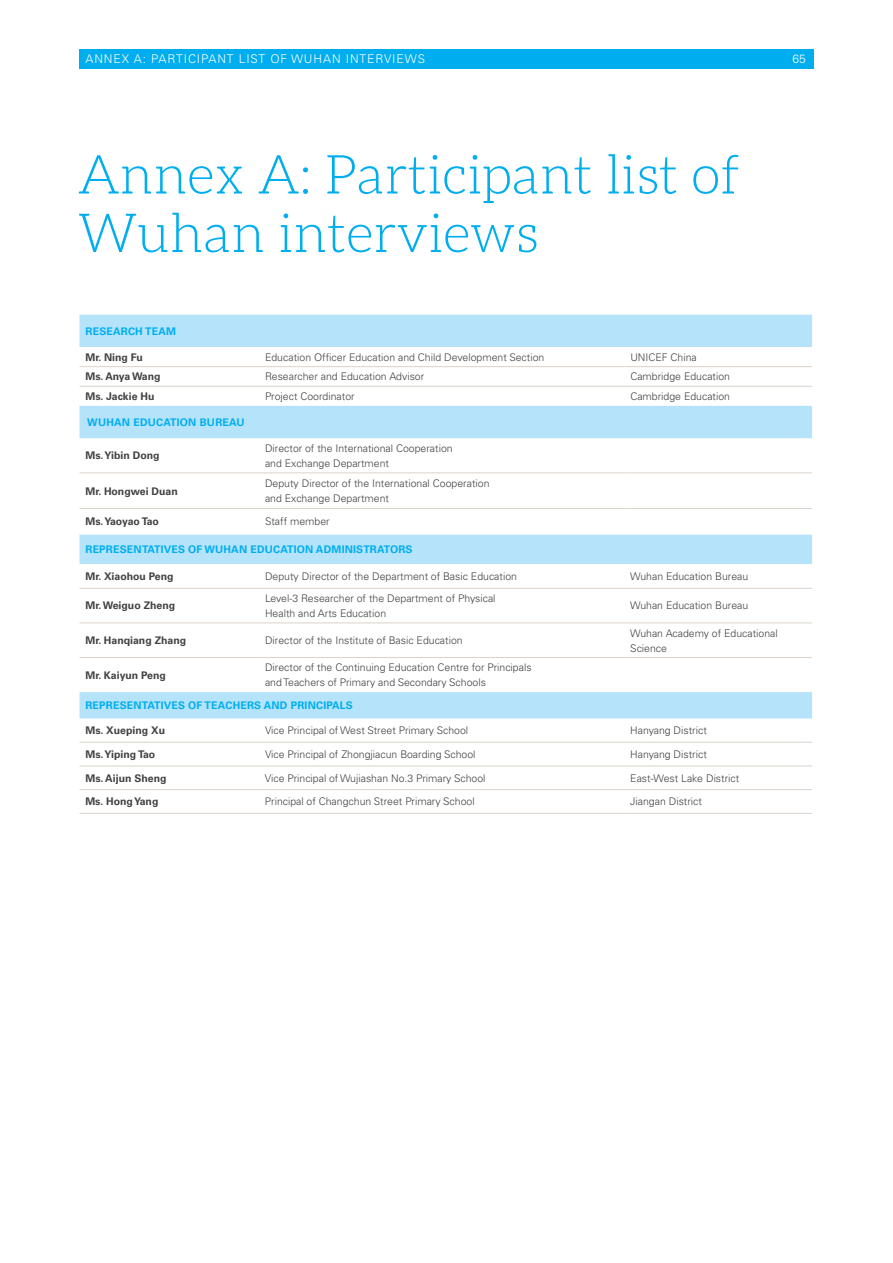
<style>
.page{position:relative;width:893px;height:1263px;background:#fff}
.page>*{position:absolute;margin:0;border:0;box-sizing:border-box;transform-origin:0 0}
.t1{font:300 54px/58.5px "Aleo";color:#00aeef}
.t2{font:300 12px "Univers LT Pro 45";letter-spacing:.075em;color:#fff}
.t3{font:300 10.5px/15px "Univers LT Pro 45";color:#414042}
.t4{font:700 10.5px "Univers LT Pro 65";color:#414042}
.t5{font:700 10.5px "Univers LT Pro 65";letter-spacing:.02em;color:#00aeef}
</style>
<div class="page">
<div style="left:79px;top:49px;width:734px;height:20px;background:#00aeef"></div>
<svg style="left:80px;top:315px;width:732px;height:403px"></svg>
<hr style="left:80px;top:366px;width:179px;height:1px;background:#dad2cb">
<hr style="left:259px;top:366px;width:365px;height:1px;background:#dad2cb">
<hr style="left:624px;top:366px;width:188px;height:1px;background:#dad2cb">
<hr style="left:80px;top:386px;width:179px;height:1px;background:#dad2cb">
<hr style="left:259px;top:386px;width:365px;height:1px;background:#dad2cb">
<hr style="left:624px;top:386px;width:188px;height:1px;background:#dad2cb">
<hr style="left:80px;top:473px;width:179px;height:1px;background:#dad2cb">
<hr style="left:259px;top:473px;width:365px;height:1px;background:#dad2cb">
<hr style="left:624px;top:473px;width:188px;height:1px;background:#dad2cb">
<hr style="left:80px;top:508px;width:179px;height:1px;background:#dad2cb">
<hr style="left:259px;top:508px;width:365px;height:1px;background:#dad2cb">
<hr style="left:624px;top:508px;width:188px;height:1px;background:#dad2cb">
<hr style="left:80px;top:588px;width:179px;height:1px;background:#dad2cb">
<hr style="left:259px;top:588px;width:365px;height:1px;background:#dad2cb">
<hr style="left:624px;top:588px;width:188px;height:1px;background:#dad2cb">
<hr style="left:80px;top:623px;width:179px;height:1px;background:#dad2cb">
<hr style="left:259px;top:623px;width:365px;height:1px;background:#dad2cb">
<hr style="left:624px;top:623px;width:188px;height:1px;background:#dad2cb">
<hr style="left:80px;top:657px;width:179px;height:1px;background:#dad2cb">
<hr style="left:259px;top:657px;width:365px;height:1px;background:#dad2cb">
<hr style="left:624px;top:657px;width:188px;height:1px;background:#dad2cb">
<hr style="left:80px;top:742px;width:179px;height:1px;background:#dad2cb">
<hr style="left:259px;top:742px;width:365px;height:1px;background:#dad2cb">
<hr style="left:624px;top:742px;width:188px;height:1px;background:#dad2cb">
<hr style="left:80px;top:766px;width:179px;height:1px;background:#dad2cb">
<hr style="left:259px;top:766px;width:365px;height:1px;background:#dad2cb">
<hr style="left:624px;top:766px;width:188px;height:1px;background:#dad2cb">
<hr style="left:80px;top:789px;width:179px;height:1px;background:#dad2cb">
<hr style="left:259px;top:789px;width:365px;height:1px;background:#dad2cb">
<hr style="left:624px;top:789px;width:188px;height:1px;background:#dad2cb">
<hr style="left:80px;top:813px;width:179px;height:1px;background:#dad2cb">
<hr style="left:259px;top:813px;width:365px;height:1px;background:#dad2cb">
<hr style="left:624px;top:813px;width:188px;height:1px;background:#dad2cb">
<p class="t2" style="left:86px;top:51px;width:341px">ANNEX A: PARTICIPANT LIST OF WUHAN INTERVIEWS</p>
<p class="t2" style="left:793px;top:51px;width:15px">65</p>
<h1 class="t1" style="left:78px;top:149px;width:664px">Annex A: Participant list of<br>Wuhan interviews</h1>
<p class="t5" style="left:86px;top:325px;width:92px">RESEARCH TEAM</p>
<p class="t4" style="left:86px;top:351px;width:59px">Mr. Ning Fu</p>
<p class="t3" style="left:265px;top:349px;width:281px">Education Officer Education and Child Development Section</p>
<p class="t3" style="left:630px;top:349px;width:68px">UNICEF China</p>
<p class="t4" style="left:85px;top:370px;width:77px">Ms. Anya Wang</p>
<p class="t3" style="left:265px;top:369px;width:161px">Researcher and Education Advisor</p>
<p class="t3" style="left:630px;top:369px;width:101px">Cambridge Education</p>
<p class="t4" style="left:85px;top:390px;width:70px">Ms. Jackie Hu</p>
<p class="t3" style="left:265px;top:389px;width:91px">Project Coordinator</p>
<p class="t3" style="left:630px;top:389px;width:101px">Cambridge Education</p>
<p class="t5" style="left:87px;top:416px;width:159px">WUHAN EDUCATION BUREAU</p>
<p class="t4" style="left:85px;top:449px;width:76px">Ms. Yibin Dong</p>
<p class="t3" style="left:265px;top:441px;width:189px">Director of the International Cooperation and Exchange Department</p>
<p class="t4" style="left:85px;top:485px;width:94px">Mr. Hongwei Duan</p>
<p class="t3" style="left:265px;top:476px;width:226px">Deputy Director of the International Cooperation and Exchange Department</p>
<p class="t4" style="left:85px;top:515px;width:75px">Ms. Yaoyao Tao</p>
<p class="t3" style="left:265px;top:514px;width:66px">Staff member</p>
<p class="t5" style="left:85px;top:543px;width:329px">REPRESENTATIVES OF WUHAN EDUCATION ADMINISTRATORS</p>
<p class="t4" style="left:85px;top:570px;width:90px">Mr. Xiaohou Peng</p>
<p class="t3" style="left:265px;top:569px;width:254px">Deputy Director of the Department of Basic Education</p>
<p class="t3" style="left:630px;top:569px;width:120px">Wuhan Education Bureau</p>
<p class="t4" style="left:85px;top:599px;width:91px">Mr. Weiguo Zheng</p>
<p class="t3" style="left:265px;top:591px;width:232px">Level-3 Researcher of the Department of Physical<br>Health and Arts Education</p>
<p class="t3" style="left:630px;top:598px;width:120px">Wuhan Education Bureau</p>
<p class="t4" style="left:85px;top:634px;width:102px">Mr. Hanqiang Zhang</p>
<p class="t3" style="left:265px;top:633px;width:199px">Director of the Institute of Basic Education</p>
<p class="t3" style="left:630px;top:625px;width:149px">Wuhan Academy of Educational<br>Science</p>
<p class="t4" style="left:85px;top:669px;width:82px">Mr. Kaiyun Peng</p>
<p class="t3" style="left:265px;top:660px;width:268px">Director of the Continuing Education Centre for Principals and Teachers of Primary and Secondary Schools</p>
<p class="t5" style="left:85px;top:699px;width:269px">REPRESENTATIVES OF TEACHERS AND PRINCIPALS</p>
<p class="t4" style="left:85px;top:724px;width:81px">Ms. Xueping Xu</p>
<p class="t3" style="left:265px;top:723px;width:205px">Vice Principal of West Street Primary School</p>
<p class="t3" style="left:630px;top:723px;width:78px">Hanyang District</p>
<p class="t4" style="left:85px;top:748px;width:71px">Ms. Yiping Tao</p>
<p class="t3" style="left:265px;top:747px;width:212px">Vice Principal of Zhongjiacun Boarding School</p>
<p class="t3" style="left:630px;top:747px;width:78px">Hanyang District</p>
<p class="t4" style="left:85px;top:772px;width:83px">Ms. Aijun Sheng</p>
<p class="t3" style="left:265px;top:770px;width:222px">Vice Principal of Wujiashan No.3 Primary School</p>
<p class="t3" style="left:630px;top:770px;width:111px">East-West Lake District</p>
<p class="t4" style="left:85px;top:795px;width:75px">Ms. Hong Yang</p>
<p class="t3" style="left:265px;top:794px;width:211px">Principal of Changchun Street Primary School</p>
<p class="t3" style="left:630px;top:794px;width:73px">Jiangan District</p>
</div>
